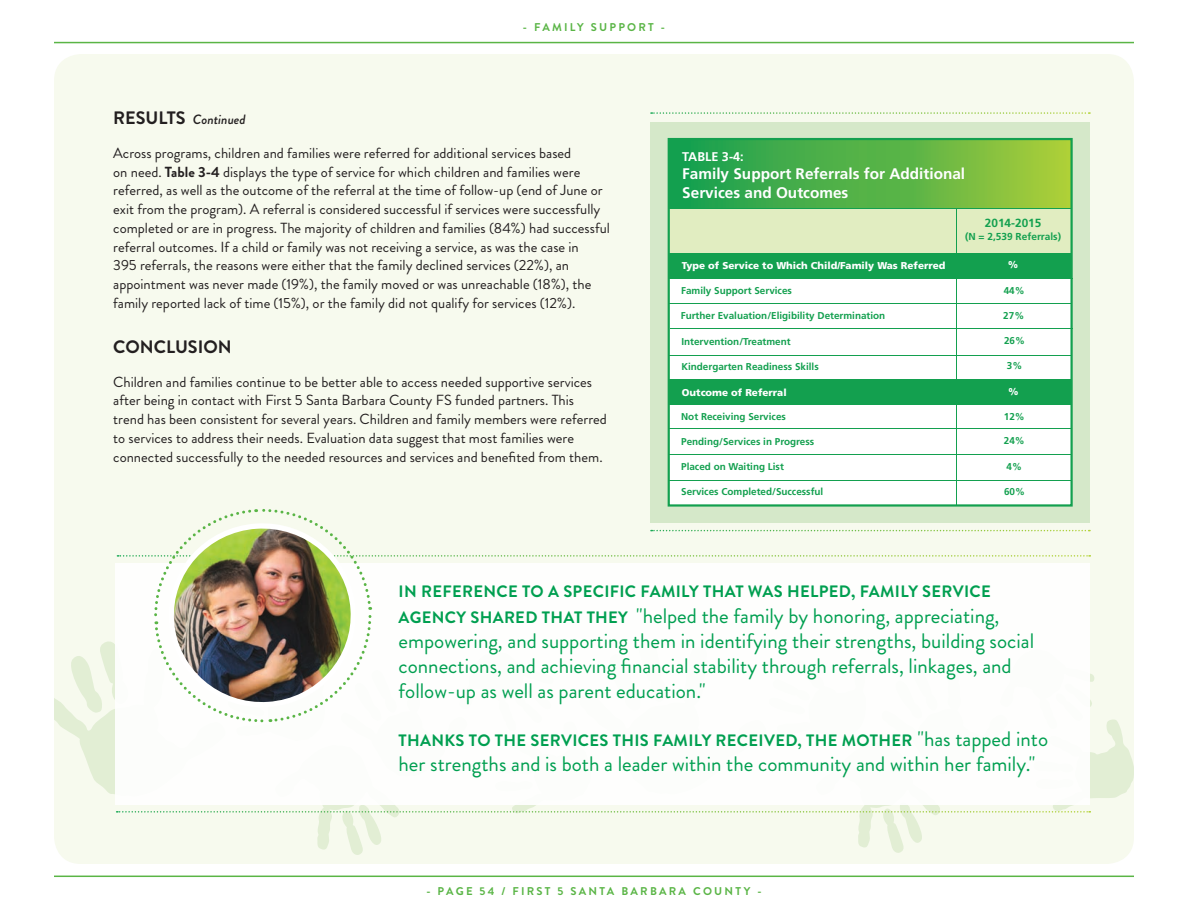
<style>
.page{position:relative;width:1188px;height:918px;background:#fff}
.page>*{position:absolute;margin:0;border:0;box-sizing:border-box;transform-origin:0 0}
.t1{font:21px/25.2px "Brandon Grotesque";color:#009f50}
.t2{font:700 18px "Brandon Grotesque";color:#231f20}
.t3{font:700 16.5px "Brandon Grotesque";letter-spacing:.02em;color:#009f50}
.t4{font:700 15.3px/18.5px "Frutiger LT Std";color:#fff}
.t5{font:14.7px/18.8px "Brandon Grotesque";color:#231f20}
.t6{font:italic 500 13.5px "Brandon Grotesque";color:#231f20}
.t7{font:700 12.6px "Frutiger LT Std";color:#fff}
.t8{font:700 11.85px "Frutiger LT Std";color:#13a04f}
.t9{font:700 11.25px "Brandon Grotesque";letter-spacing:.2em;color:#5ab546}
.t10{font:700 10.05px "Frutiger LT Std";color:#13a04f}
.t11{font:700 9.9px "Frutiger LT Std";color:#13a04f}
.t12{font:900 9.9px "Frutiger LT Std";color:#fff}
.s1{font-weight:700;font-style:normal;font-size:18px}
.s2{font-weight:700}
.s3{font-weight:700;font-size:16.5px}
.s4{font-weight:400;font-size:21px}
</style>
<div class="page">
<div style="left:54px;top:54px;width:1080px;height:810px;background:#f7faee;border-radius:27px"></div>
<hr style="left:54px;top:42px;width:1080px;height:1px;background:#5ab546">
<hr style="left:54px;top:876px;width:1080px;height:1px;background:#5ab546">
<div style="left:650px;top:122px;width:440px;height:401px;background:#d5e8c9"></div>
<svg style="left:651px;top:112px;width:439px;height:2px"></svg>
<div style="left:669px;top:254px;width:403px;height:252px;background:#fff"></div>
<div style="left:668px;top:253px;width:403px;height:25px;background:#13a04f"></div>
<div style="left:669px;top:379px;width:402px;height:25px;background:#13a04f"></div>
<div style="left:669px;top:209px;width:403px;height:44px;background:#e1edc1"></div>
<svg style="left:671px;top:141px;width:399px;height:67px;background:#5ab446"></svg>
<hr style="left:669px;top:208px;width:403px;height:1px;background:#13a04f">
<hr style="left:669px;top:278px;width:404px;height:1px;background:#13a04f">
<hr style="left:670px;top:328px;width:402px;height:1px;background:#13a04f">
<hr style="left:669px;top:303px;width:403px;height:1px;background:#13a04f">
<hr style="left:669px;top:355px;width:403px;height:1px;background:#13a04f">
<hr style="left:669px;top:454px;width:403px;height:1px;background:#13a04f">
<hr style="left:669px;top:428px;width:402px;height:1px;background:#13a04f">
<hr style="left:669px;top:480px;width:402px;height:1px;background:#13a04f">
<hr style="left:956px;top:208px;width:1px;height:298px;background:#13a04f">
<div style="left:668px;top:138px;width:405px;height:369px;border:2px solid #13a04f"></div>
<svg style="left:54px;top:509px;width:1080px;height:346px"></svg>
<p class="t9" style="left:523px;top:19px;width:144px">- FAMILY SUPPORT -</p>
<p class="t6" style="left:113px;top:110px;width:134px"><span class="s1">RESULTS</span> Continued</p>
<p class="t5" style="left:113px;top:144px;width:498px">Across programs, children and families were referred for additional services based<br>on need. <span class="s2">Table 3-4</span> displays the type of service for which children and families were referred, as well as the outcome of the referral at the time of follow-up (end of June or exit from the program). A referral is considered successful if services were successfully completed or are in progress. The majority of children and families (84%) had successful referral outcomes. If a child or family was not receiving a service, as was the case in<br>395 referrals, the reasons were either that the family declined services (22%), an appointment was never made (19%), the family moved or was unreachable (18%), the family reported lack of time (15%), or the family did not qualify for services (12%).</p>
<p class="t2" style="left:113px;top:334px;width:120px">CONCLUSION</p>
<p class="t5" style="left:113px;top:373px;width:495px">Children and families continue to be better able to access needed supportive services after being in contact with First 5 Santa Barbara County FS funded partners. This trend has been consistent for several years. Children and family members were referred to services to address their needs. Evaluation data suggest that most families were connected successfully to the needed resources and services and benefited from them.</p>
<p class="t7" style="left:682px;top:149px;width:63px">TABLE 3-4:</p>
<p class="t4" style="left:682px;top:165px;width:284px">Family Support Referrals for Additional<br>Services and Outcomes</p>
<p class="t8" style="left:985px;top:216px;width:58px">2014-2015</p>
<p class="t10" style="left:965px;top:231px;width:98px">(N = 2,539 Referrals)</p>
<p class="t12" style="left:682px;top:259px;width:265px">Type of Service to Which Child/Family Was Referred</p>
<p class="t12" style="left:1008px;top:259px;width:11px">%</p>
<p class="t11" style="left:681px;top:285px;width:112px">Family Support Services</p>
<p class="t11" style="left:1004px;top:285px;width:22px">44%</p>
<p class="t11" style="left:681px;top:310px;width:206px">Further Evaluation/Eligibility Determination</p>
<p class="t11" style="left:1003px;top:309px;width:22px">27%</p>
<p class="t11" style="left:681px;top:335px;width:111px">Intervention/Treatment</p>
<p class="t11" style="left:1004px;top:335px;width:22px">26%</p>
<p class="t11" style="left:681px;top:360px;width:139px">Kindergarten Readiness Skills</p>
<p class="t11" style="left:1007px;top:360px;width:17px">3%</p>
<p class="t12" style="left:682px;top:386px;width:106px">Outcome of Referral</p>
<p class="t12" style="left:1009px;top:386px;width:11px">%</p>
<p class="t11" style="left:681px;top:411px;width:106px">Not Receiving Services</p>
<p class="t11" style="left:1004px;top:410px;width:22px">12%</p>
<p class="t11" style="left:681px;top:436px;width:135px">Pending/Services in Progress</p>
<p class="t11" style="left:1004px;top:435px;width:22px">24%</p>
<p class="t11" style="left:681px;top:461px;width:104px">Placed on Waiting List</p>
<p class="t11" style="left:1007px;top:461px;width:17px">4%</p>
<p class="t11" style="left:681px;top:486px;width:144px">Services Completed/Successful</p>
<p class="t11" style="left:1004px;top:486px;width:22px">60%</p>
<p class="t3" style="left:399px;top:580px;width:594px">IN REFERENCE TO A SPECIFIC FAMILY THAT WAS HELPED, FAMILY SERVICE</p>
<p class="t1" style="left:399px;top:603px;width:637px"><span class="s3">AGENCY SHARED THAT THEY</span> "helped the family by honoring, appreciating, empowering, and supporting them in identifying their strengths, building social connections, and achieving financial stability through referrals, linkages, and follow-up as well as parent education."</p>
<p class="t3" style="left:399px;top:729px;width:651px">THANKS TO THE SERVICES THIS FAMILY RECEIVED, THE MOTHER <span class="s4">"has tapped into</span></p>
<h1 class="t1" style="left:399px;top:752px;width:638px">her strengths and is both a leader within the community and within her family."</h1>
<p class="t9" style="left:426px;top:883px;width:337px">- PAGE 54 / FIRST 5 SANTA BARBARA COUNTY -</p>
</div>
